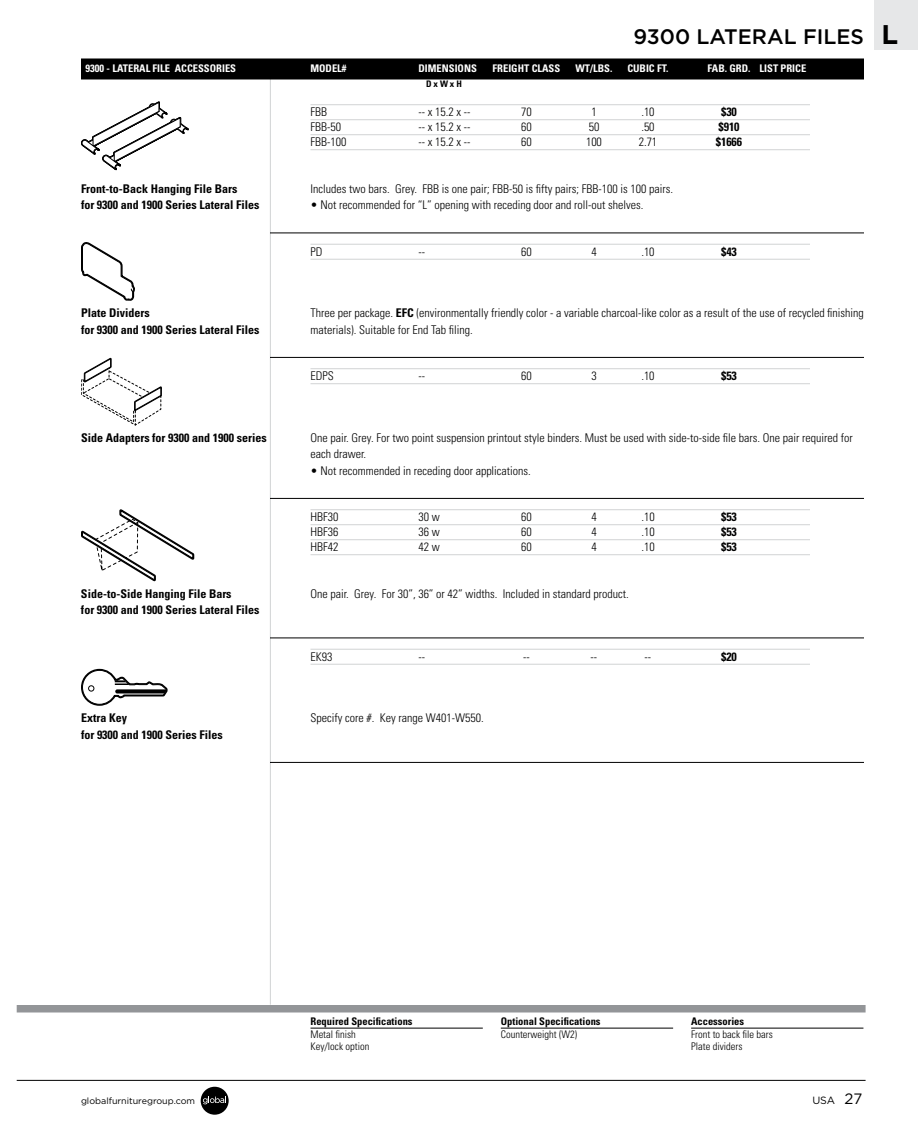
<style>
.page{position:relative;width:918px;height:1134px;background:#fff}
.page>*{position:absolute;margin:0;border:0;box-sizing:border-box;transform-origin:0 0}
.t1{font:700 27px "Gotham";color:#000}
.t2{font:500 21px "Gotham";color:#000}
.t3{font:300 condensed 12px/16.5px "Univers LT Std";color:#000}
.t4{font:700 condensed 12px "Univers LT Std";color:#000}
.t5{font:700 condensed 10.5px "Univers LT Std";color:#fff}
.t6{font:300 condensed 10.5px/12.6px "Univers LT Std";color:#000}
.t7{font:700 condensed 10.5px "Univers LT Std";color:#000}
.t8{font:10.5px "Gotham";color:#000}
.t9{font:9px "Gotham";color:#000}
.t10{font:700 condensed 9px "Univers LT Std";color:#000}
.s1{font-weight:700}
.s2{font-size:15px}
</style>
<div class="page">
<div style="left:17px;top:1005px;width:849px;height:7px;background:#939598"></div>
<div style="left:875px;top:0;width:43px;height:50px;background:#e6e7e8"></div>
<div style="left:201px;top:1087px;width:28px;height:28px;background:#000;border-radius:50%"></div>
<svg style="left:203px;top:1097px;width:23px;height:7px"></svg>
<hr style="left:17px;top:1080px;width:849px;height:1px;background:#000">
<hr style="left:270px;top:78px;width:1px;height:927px;background:#d1d3d4">
<hr style="left:310px;top:1028px;width:173px;height:1px;background:#000">
<hr style="left:501px;top:1028px;width:172px;height:1px;background:#000">
<hr style="left:691px;top:1028px;width:172px;height:1px;background:#000">
<div style="left:81px;top:58px;width:783px;height:21px;background:#000"></div>
<hr style="left:310px;top:104px;width:500px;height:1px;background:#d1d3d4">
<hr style="left:310px;top:119px;width:500px;height:1px;background:#d1d3d4">
<hr style="left:310px;top:134px;width:500px;height:1px;background:#d1d3d4">
<hr style="left:310px;top:149px;width:500px;height:1px;background:#d1d3d4">
<hr style="left:270px;top:233px;width:594px;height:1px;background:#000">
<hr style="left:310px;top:244px;width:500px;height:1px;background:#d1d3d4">
<hr style="left:310px;top:259px;width:500px;height:1px;background:#d1d3d4">
<hr style="left:270px;top:357px;width:594px;height:1px;background:#000">
<hr style="left:310px;top:368px;width:500px;height:1px;background:#d1d3d4">
<hr style="left:310px;top:383px;width:500px;height:1px;background:#d1d3d4">
<hr style="left:270px;top:498px;width:594px;height:1px;background:#000">
<hr style="left:310px;top:509px;width:500px;height:1px;background:#d1d3d4">
<hr style="left:310px;top:524px;width:500px;height:1px;background:#d1d3d4">
<hr style="left:310px;top:539px;width:500px;height:1px;background:#d1d3d4">
<hr style="left:310px;top:554px;width:500px;height:1px;background:#d1d3d4">
<hr style="left:270px;top:638px;width:594px;height:1px;background:#000">
<hr style="left:310px;top:649px;width:500px;height:1px;background:#d1d3d4">
<hr style="left:310px;top:664px;width:500px;height:1px;background:#d1d3d4">
<hr style="left:270px;top:762px;width:594px;height:1px;background:#000">
<svg style="left:81px;top:101px;width:108px;height:69px"></svg>
<svg style="left:81px;top:242px;width:54px;height:59px"></svg>
<svg style="left:81px;top:358px;width:81px;height:67px"></svg>
<svg style="left:81px;top:509px;width:113px;height:72px"></svg>
<svg style="left:81px;top:669px;width:87px;height:37px"></svg>
<div style="left:88px;top:685px;width:6px;height:7px;border:1px solid #000;border-radius:50%"></div>
<h2 class="t2" style="left:633px;top:23px;width:232px">9300 LATERAL FILES</h2>
<p class="t5" style="left:86px;top:62px;width:152px">9300 - LATERAL FILE ACCESSORIES</p>
<p class="t5" style="left:310px;top:62px;width:38px">MODEL#</p>
<p class="t5" style="left:419px;top:62px;width:60px">DIMENSIONS</p>
<p class="t5" style="left:493px;top:62px;width:69px">FREIGHT CLASS</p>
<p class="t5" style="left:576px;top:62px;width:38px">WT/LBS.</p>
<p class="t5" style="left:627px;top:62px;width:43px">CUBIC FT.</p>
<p class="t5" style="left:708px;top:62px;width:100px">FAB. GRD. LIST PRICE</p>
<p class="t10" style="left:426px;top:78px;width:37px">D x W x H</p>
<p class="t3" style="left:310px;top:104px;width:18px">FBB</p>
<p class="t3" style="left:418px;top:104px;width:53px">-- x 15.2 x --</p>
<p class="t3" style="left:521px;top:104px;width:12px">70</p>
<p class="t3" style="left:591px;top:104px;width:7px">1</p>
<p class="t3" style="left:641px;top:104px;width:15px">.10</p>
<p class="t4" style="left:721px;top:105px;width:17px">$30</p>
<p class="t3" style="left:310px;top:119px;width:32px">FBB-50</p>
<p class="t3" style="left:418px;top:119px;width:53px">-- x 15.2 x --</p>
<p class="t3" style="left:521px;top:119px;width:12px">60</p>
<p class="t3" style="left:589px;top:119px;width:12px">50</p>
<p class="t3" style="left:641px;top:119px;width:15px">.50</p>
<p class="t4" style="left:718px;top:120px;width:23px">$910</p>
<p class="t3" style="left:310px;top:134px;width:37px">FBB-100</p>
<p class="t3" style="left:418px;top:134px;width:53px">-- x 15.2 x --</p>
<p class="t3" style="left:521px;top:134px;width:12px">60</p>
<p class="t3" style="left:586px;top:134px;width:17px">100</p>
<p class="t3" style="left:639px;top:134px;width:20px">2.71</p>
<p class="t4" style="left:716px;top:135px;width:28px">$1666</p>
<p class="t4" style="left:81px;top:181px;width:158px">Front-to-Back Hanging File Bars</p>
<p class="t3" style="left:310px;top:180px;width:364px">Includes two bars. Grey. FBB is one pair; FBB-50 is fifty pairs; FBB-100 is 100 pairs.</p>
<p class="t4" style="left:81px;top:198px;width:180px">for 9300 and 1900 Series Lateral Files</p>
<p class="t3" style="left:310px;top:197px;width:335px">• Not recommended for “L” opening with receding door and roll-out shelves.</p>
<p class="t3" style="left:310px;top:243px;width:13px">PD</p>
<p class="t3" style="left:418px;top:243px;width:8px">--</p>
<p class="t3" style="left:521px;top:243px;width:12px">60</p>
<p class="t3" style="left:591px;top:243px;width:7px">4</p>
<p class="t3" style="left:641px;top:243px;width:15px">.10</p>
<p class="t4" style="left:721px;top:244px;width:17px">$43</p>
<p class="t4" style="left:81px;top:306px;width:70px">Plate Dividers</p>
<p class="t3" style="left:310px;top:305px;width:555px">Three per package. <span class="s1">EFC</span> (environmentally friendly color - a variable charcoal-like color as a result of the use of recycled finishing</p>
<p class="t4" style="left:81px;top:322px;width:180px">for 9300 and 1900 Series Lateral Files</p>
<p class="t3" style="left:310px;top:321px;width:164px">materials). Suitable for End Tab filing.</p>
<p class="t3" style="left:310px;top:368px;width:25px">EDPS</p>
<p class="t3" style="left:418px;top:368px;width:8px">--</p>
<p class="t3" style="left:521px;top:368px;width:12px">60</p>
<p class="t3" style="left:591px;top:368px;width:7px">3</p>
<p class="t3" style="left:641px;top:368px;width:15px">.10</p>
<p class="t4" style="left:721px;top:369px;width:17px">$53</p>
<h1 class="t1" style="left:882px;top:16px;width:18px">L</h1>
<p class="t4" style="left:81px;top:430px;width:187px">Side Adapters for 9300 and 1900 series</p>
<p class="t3" style="left:311px;top:429px;width:544px">One pair. Grey. For two point suspension printout style binders. Must be used with side-to-side file bars. One pair required for each drawer.</p>
<p class="t3" style="left:311px;top:462px;width:222px">• Not recommended in receding door applications.</p>
<p class="t3" style="left:311px;top:509px;width:29px">HBF30</p>
<p class="t3" style="left:419px;top:509px;width:23px">30 w</p>
<p class="t3" style="left:521px;top:509px;width:12px">60</p>
<p class="t3" style="left:591px;top:509px;width:7px">4</p>
<p class="t3" style="left:641px;top:509px;width:15px">.10</p>
<p class="t4" style="left:721px;top:510px;width:17px">$53</p>
<p class="t3" style="left:311px;top:524px;width:29px">HBF36</p>
<p class="t3" style="left:419px;top:524px;width:23px">36 w</p>
<p class="t3" style="left:521px;top:524px;width:12px">60</p>
<p class="t3" style="left:591px;top:524px;width:7px">4</p>
<p class="t3" style="left:641px;top:524px;width:15px">.10</p>
<p class="t4" style="left:721px;top:525px;width:17px">$53</p>
<p class="t3" style="left:311px;top:539px;width:29px">HBF42</p>
<p class="t3" style="left:419px;top:539px;width:23px">42 w</p>
<p class="t3" style="left:521px;top:539px;width:12px">60</p>
<p class="t3" style="left:591px;top:539px;width:7px">4</p>
<p class="t3" style="left:641px;top:539px;width:15px">.10</p>
<p class="t4" style="left:721px;top:540px;width:17px">$53</p>
<p class="t4" style="left:81px;top:586px;width:152px">Side-to-Side Hanging File Bars</p>
<p class="t3" style="left:310px;top:585px;width:320px">One pair. Grey. For 30”, 36” or 42” widths. Included in standard product.</p>
<p class="t4" style="left:81px;top:603px;width:180px">for 9300 and 1900 Series Lateral Files</p>
<p class="t3" style="left:310px;top:648px;width:23px">EK93</p>
<p class="t3" style="left:418px;top:648px;width:8px">--</p>
<p class="t3" style="left:523px;top:648px;width:8px">--</p>
<p class="t3" style="left:591px;top:648px;width:8px">--</p>
<p class="t3" style="left:645px;top:648px;width:8px">--</p>
<p class="t4" style="left:721px;top:649px;width:17px">$20</p>
<p class="t4" style="left:81px;top:711px;width:47px">Extra Key</p>
<p class="t3" style="left:311px;top:710px;width:175px">Specify core #. Key range W401-W550.</p>
<p class="t4" style="left:81px;top:727px;width:143px">for 9300 and 1900 Series Files</p>
<p class="t7" style="left:310px;top:1015px;width:104px">Required Specifications</p>
<p class="t6" style="left:310px;top:1028px;width:60px">Metal finish<br>Key/lock option</p>
<p class="t7" style="left:501px;top:1015px;width:101px">Optional Specifications</p>
<p class="t6" style="left:501px;top:1028px;width:78px">Counterweight (W2)</p>
<p class="t7" style="left:691px;top:1015px;width:55px">Accessories</p>
<p class="t6" style="left:691px;top:1028px;width:83px">Front to back file bars<br>Plate dividers</p>
<p class="t9" style="left:81px;top:1095px;width:116px">globalfurnituregroup.com</p>
<p class="t8" style="left:812px;top:1093px;width:52px">USA <span class="s2">27</span></p>
</div>
